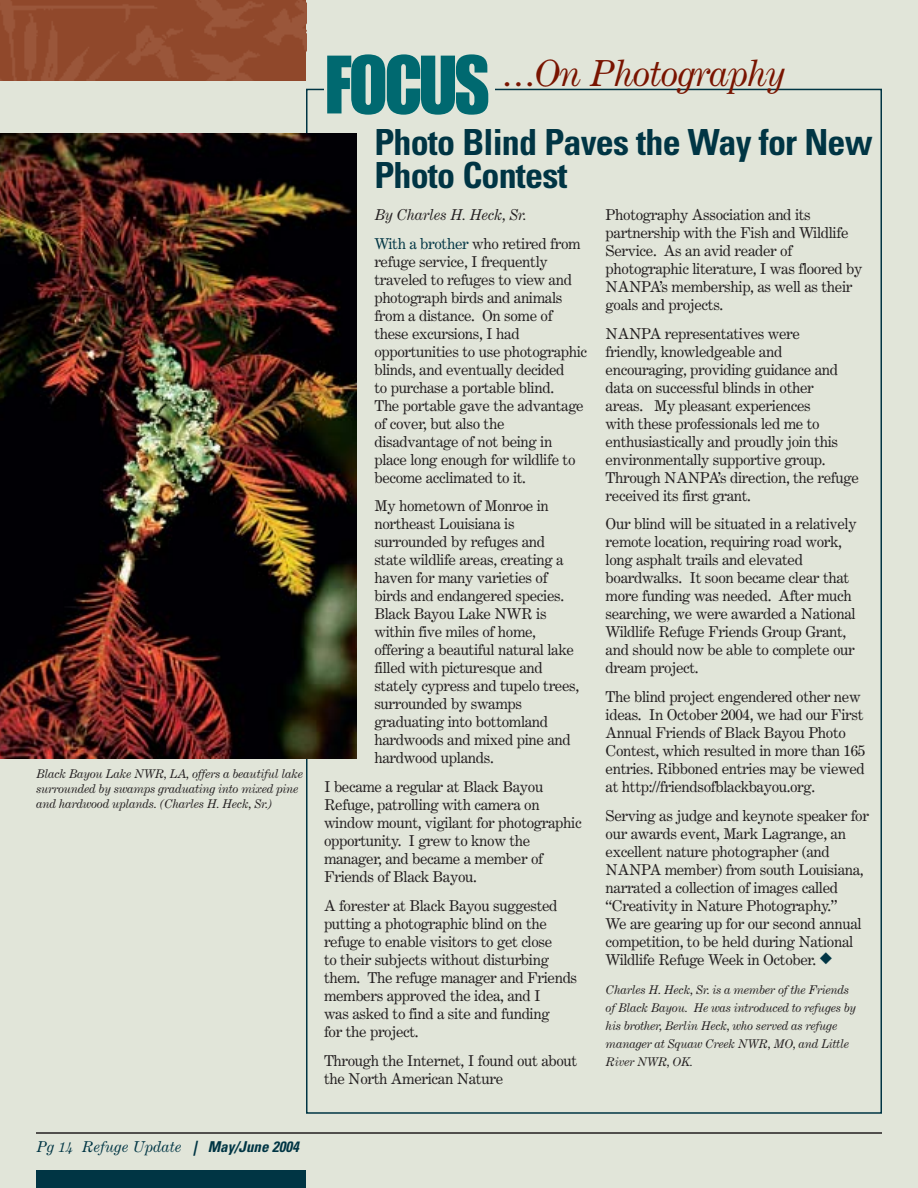
<style>
.page{position:relative;width:918px;height:1188px;background:#e1e5d9}
.page>*{position:absolute;margin:0;border:0;box-sizing:border-box;transform-origin:0 0}
.t1{font:81px "Impact";letter-spacing:-.025em;color:#006970;scale:.96 1}
.t2{font:700 condensed 36px/33px "Univers";letter-spacing:-.02em;color:#003544}
.t3{font:italic 36px "Century Expanded";letter-spacing:-.03em;color:#791400}
.t4{font:15px/18px "Century Expanded";letter-spacing:-.025em;color:#231f20}
.t5{font:italic 15px/28.8px "Century Expanded";letter-spacing:-.025em;color:#231f20}
.t6{font:italic 15px "Century Expanded";color:#003544}
.t7{font:italic 12px/18px "Century Expanded";letter-spacing:-.025em;color:#231f20}
.s1{font-style:normal;color:#003544}
.s2{font-style:normal}
.s3{color:#003544}
.s4{font-family:"Univers";font-weight:700;font-stretch:condensed}
</style>
<div class="page">
<hr style="left:36px;top:1132px;width:846px;height:2px;background:#231f20">
<div style="left:36px;top:1170px;width:270px;height:18px;background:#003544"></div>
<img style="left:0;top:0;width:306px;height:81px">
<img style="left:0;top:134px;width:356px;height:625px">
<p class="t7" style="left:36px;top:767px;width:269px;line-height:15px">Black Bayou Lake NWR, LA, offers a beautiful lake surrounded by swamps graduating into mixed pine and hardwood uplands. (Charles H. Heck, Sr.)</p>
<h1 class="t1" style="left:326px;top:56px;width:172px">FOCUS</h1>
<h2 class="t3" style="left:504px;top:60px;width:284px">. . .On Photography</h2>
<h2 class="t2" style="left:374px;top:130px;width:500px">Photo Blind Paves the Way for New<br>Photo Contest</h2>
<p class="t5" style="left:374px;top:202px;width:208px">By Charles H. Heck, Sr.<br><span class="s1">With a brother</span> <span class="s2">who retired from</span></p>
<p class="t4" style="left:374px;top:254px;width:214px">refuge service, I frequently traveled to refuges to view and photograph birds and animals from a distance. On some of these excursions, I had opportunities to use photographic blinds, and eventually decided<br>to purchase a portable blind.<br>The portable gave the advantage of cover, but also the disadvantage of not being in place long enough for wildlife to become acclimated to it.</p>
<p class="t4" style="left:374px;top:499px;width:206px">My hometown of Monroe in northeast Louisiana is surrounded by refuges and state wildlife areas, creating a haven for many varieties of birds and endangered species.<br>Black Bayou Lake NWR is within five miles of home, offering a beautiful natural lake filled with picturesque and stately cypress and tupelo trees, surrounded by swamps graduating into bottomland hardwoods and mixed pine and hardwood uplands.</p>
<p class="t4" style="left:324px;top:779px;width:259px">I became a regular at Black Bayou<br>Refuge, patrolling with camera on window mount, vigilant for photographic opportunity. I grew to know the manager, and became a member of<br>Friends of Black Bayou.</p>
<p class="t4" style="left:324px;top:898px;width:255px">A forester at Black Bayou suggested putting a photographic blind on the refuge to enable visitors to get close<br>to their subjects without disturbing them. The refuge manager and Friends members approved the idea, and I<br>was asked to find a site and funding<br>for the project.</p>
<p class="t4" style="left:324px;top:1053px;width:255px">Through the Internet, I found out about the North American Nature</p>
<p class="t4" style="left:606px;top:207px;width:258px">Photography Association and its partnership with the Fish and Wildlife Service. As an avid reader of photographic literature, I was floored by NANPA’s membership, as well as their goals and projects.</p>
<p class="t4" style="left:606px;top:326px;width:255px">NANPA representatives were<br>friendly, knowledgeable and encouraging, providing guidance and data on successful blinds in other<br>areas. My pleasant experiences<br>with these professionals led me to enthusiastically and proudly join this environmentally supportive group.<br>Through NANPA’s direction, the refuge received its first grant.</p>
<p class="t4" style="left:606px;top:517px;width:253px">Our blind will be situated in a relatively remote location, requiring road work, long asphalt trails and elevated boardwalks. It soon became clear that more funding was needed. After much searching, we were awarded a National Wildlife Refuge Friends Group Grant, and should now be able to complete our dream project.</p>
<p class="t4" style="left:606px;top:689px;width:261px">The blind project engendered other new ideas. In October 2004, we had our First Annual Friends of Black Bayou Photo Contest, which resulted in more than 165 entries. Ribboned entries may be viewed at http://friendsofblackbayou.org.</p>
<p class="t4" style="left:606px;top:808px;width:265px">Serving as judge and keynote speaker for our awards event, Mark Lagrange, an excellent nature photographer (and NANPA member) from south Louisiana, narrated a collection of images called “Creativity in Nature Photography.”<br>We are gearing up for our second annual competition, to be held during National</p>
<p class="t7" style="left:606px;top:982px;width:252px">Charles H. Heck, Sr. is a member of the Friends of Black Bayou. He was introduced to refuges by his brother, Berlin Heck, who served as refuge manager at Squaw Creek NWR, MO, and Little River NWR, OK.</p>
<p class="t4" style="left:606px;top:952px;width:228px">Wildlife Refuge Week in October. <span class="s3">◆</span></p>
<p class="t6" style="left:36px;top:1141px;width:267px">Pg 14 Refuge Update <span class="s4">| May/June 2004</span></p>
</div>
